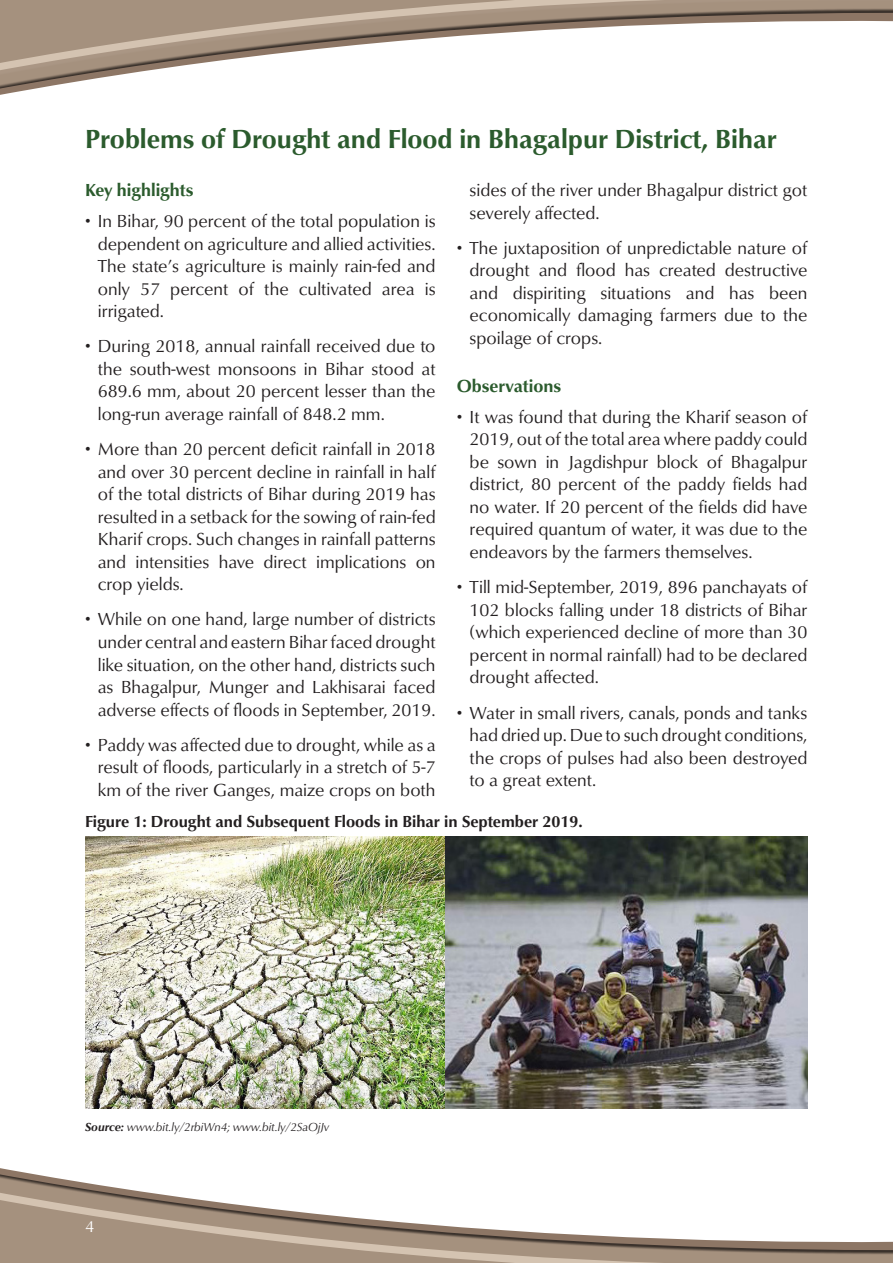
<style>
.page{position:relative;width:893px;height:1263px;background:#fff}
.page>*{position:absolute;margin:0;border:0;box-sizing:border-box;transform-origin:0 0}
.Title_1{font:700 27px "Classico URW";color:#2b5b2d}
.t1{font:18px/22.5px "Classico URW";color:#231f20;text-align:justify}
.Heading_1{font:700 18px "Classico URW";color:#2b5b2d}
.Table_Text{font:700 16.5px "Classico URW";color:#231f20}
.t2{font:16.5px "Classico URW";color:#fff}
.FIGURE_CAPTION{font:italic 12px "Classico URW";color:#231f20}
.s1{font-weight:700}
</style>
<div class="page">
<div style="left:0;top:0;width:893px;height:84px;background:#231f20;opacity:.5"></div>
<svg style="left:0;top:0;width:893px;height:79px"></svg>
<svg style="left:0;top:1184px;width:893px;height:79px"></svg>
<img style="left:85px;top:836px;width:722px;height:273px">
<p class="Title_1" style="left:85px;top:122px;width:693px">Problems of Drought and Flood in Bhagalpur District, Bihar</p>
<p class="Heading_1" style="left:85px;top:179px;width:110px">Key highlights</p>
<p class="t1" style="left:98px;top:210px;width:339px;text-indent:-13px">• In Bihar, 90 percent of the total population is dependent on agriculture and allied activities.<br>The state’s agriculture is mainly rain-fed and only 57 percent of the cultivated area is irrigated.</p>
<p class="t1" style="left:98px;top:335px;width:339px;text-indent:-13px">• During 2018, annual rainfall received due to the south-west monsoons in Bihar stood at 689.6 mm, about 20 percent lesser than the long-run average rainfall of 848.2 mm.</p>
<p class="t1" style="left:98px;top:438px;width:339px;text-indent:-13px">• More than 20 percent deficit rainfall in 2018 and over 30 percent decline in rainfall in half of the total districts of Bihar during 2019 has resulted in a setback for the sowing of rain-fed Kharif crops. Such changes in rainfall patterns and intensities have direct implications on crop yields.</p>
<p class="t1" style="left:98px;top:608px;width:339px;text-indent:-13px">• While on one hand, large number of districts under central and eastern Bihar faced drought like situation, on the other hand, districts such as Bhagalpur, Munger and Lakhisarai faced adverse effects of floods in September, 2019.</p>
<p class="t1" style="left:98px;top:734px;width:339px;text-indent:-13px">• Paddy was affected due to drought, while as a result of floods, particularly in a stretch of 5-7 km of the river Ganges, maize crops on both</p>
<p class="t1" style="left:470px;top:179px;width:339px">sides of the river under Bhagalpur district got severely affected.</p>
<p class="t1" style="left:470px;top:237px;width:339px;text-indent:-13px">• The juxtaposition of unpredictable nature of drought and flood has created destructive and dispiriting situations and has been economically damaging farmers due to the spoilage of crops.</p>
<p class="Heading_1" style="left:457px;top:375px;width:106px">Observations</p>
<p class="t1" style="left:470px;top:406px;width:339px;text-indent:-13px">• It was found that during the Kharif season of 2019, out of the total area where paddy could be sown in Jagdishpur block of Bhagalpur district, 80 percent of the paddy fields had no water. If 20 percent of the fields did have required quantum of water, it was due to the endeavors by the farmers themselves.</p>
<p class="t1" style="left:470px;top:576px;width:339px;text-indent:-13px">• Till mid-September, 2019, 896 panchayats of 102 blocks falling under 18 districts of Bihar (which experienced decline of more than 30 percent in normal rainfall) had to be declared drought affected.</p>
<p class="t1" style="left:470px;top:701px;width:339px;text-indent:-13px">• Water in small rivers, canals, ponds and tanks had dried up. Due to such drought conditions, the crops of pulses had also been destroyed to a great extent.</p>
<p class="Table_Text" style="left:85px;top:811px;width:499px">Figure 1: Drought and Subsequent Floods in Bihar in September 2019.</p>
<p class="FIGURE_CAPTION" style="left:85px;top:1120px;width:246px"><span class="s1">Source:</span> www.bit.ly/2rbiWn4; www.bit.ly/2SaOjJv</p>
<p class="t2" style="left:85px;top:1216px;width:11px">4</p>
</div>
